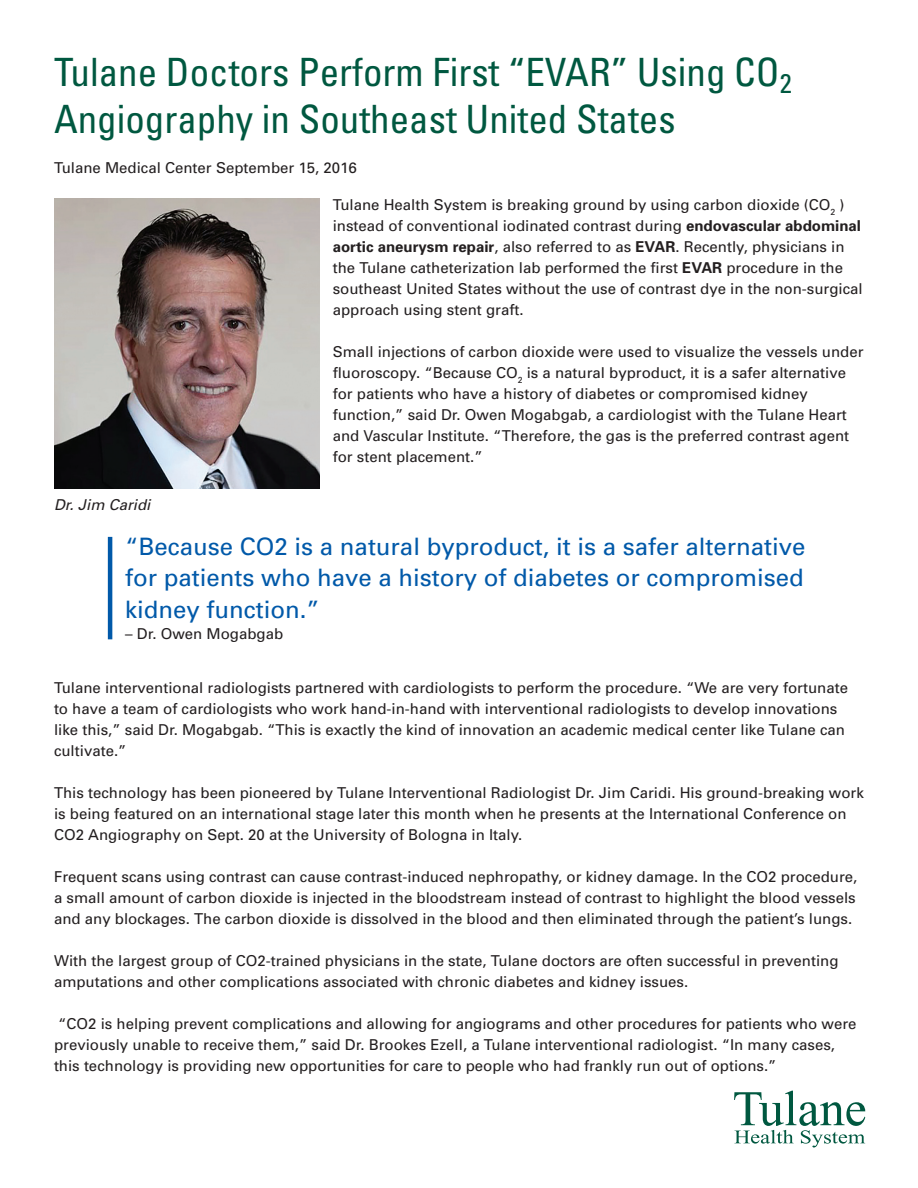
<style>
.page{position:relative;width:918px;height:1188px;background:#fff}
.page>*{position:absolute;margin:0;border:0;box-sizing:border-box;transform-origin:0 0}
.t1{font:condensed 39px/46.8px "Univers";color:#005840}
.t2{font:24px/31.5px "Univers";color:#0159a9;text-align:justify}
.t3{font:15px/21px "Univers";color:#231f20}
.t4{font:italic 15px "Univers";color:#231f20}
.s1{font-weight:700}
</style>
<div class="page">
<img style="left:54px;top:199px;width:265px;height:290px">
<hr style="left:108px;top:537px;width:4px;height:102px;background:#0159a9">
<svg style="left:734px;top:1091px;width:131px;height:57px"></svg>
<p class="t1" style="left:54px;top:47px;width:739px">Tulane Doctors Perform First “EVAR” Using CO<sub>2<br></sub>Angiography in Southeast United States</p>
<p class="t3" style="left:54px;top:158px;width:304px">Tulane Medical Center September 15, 2016</p>
<p class="t3" style="left:333px;top:194px;width:532px">Tulane Health System is breaking ground by using carbon dioxide (CO<sub>2</sub> ) instead of conventional iodinated contrast during <span class="s1">endovascular abdominal aortic aneurysm repair</span>, also referred to as <span class="s1">EVAR</span>. Recently, physicians in the Tulane catheterization lab performed the first <span class="s1">EVAR</span> procedure in the southeast United States without the use of contrast dye in the non-surgical approach using stent graft.</p>
<p class="t3" style="left:333px;top:341px;width:532px">Small injections of carbon dioxide were used to visualize the vessels under fluoroscopy. “Because CO<sub>2</sub> is a natural byproduct, it is a safer alternative for patients who have a history of diabetes or compromised kidney function,” said Dr. Owen Mogabgab, a cardiologist with the Tulane Heart and Vascular Institute. “Therefore, the gas is the preferred contrast agent for stent placement.”</p>
<p class="t4" style="left:54px;top:495px;width:98px">Dr. Jim Caridi</p>
<p class="t2" style="left:125px;top:531px;width:682px">“Because CO2 is a natural byproduct, it is a safer alternative for patients who have a history of diabetes or compromised kidney function.”</p>
<p class="t3" style="left:125px;top:623px;width:160px">– Dr. Owen Mogabgab</p>
<p class="t3" style="left:54px;top:677px;width:796px">Tulane interventional radiologists partnered with cardiologists to perform the procedure. “We are very fortunate to have a team of cardiologists who work hand-in-hand with interventional radiologists to develop innovations like this,” said Dr. Mogabgab. “This is exactly the kind of innovation an academic medical center like Tulane can cultivate.”</p>
<p class="t3" style="left:54px;top:782px;width:811px">This technology has been pioneered by Tulane Interventional Radiologist Dr. Jim Caridi. His ground-breaking work is being featured on an international stage later this month when he presents at the International Conference on<br>CO2 Angiography on Sept. 20 at the University of Bologna in Italy.</p>
<p class="t3" style="left:54px;top:866px;width:805px;text-align:justify">Frequent scans using contrast can cause contrast-induced nephropathy, or kidney damage. In the CO2 procedure, a small amount of carbon dioxide is injected in the bloodstream instead of contrast to highlight the blood vessels and any blockages. The carbon dioxide is dissolved in the blood and then eliminated through the patient’s lungs.</p>
<p class="t3" style="left:54px;top:950px;width:786px">With the largest group of CO2-trained physicians in the state, Tulane doctors are often successful in preventing amputations and other complications associated with chronic diabetes and kidney issues.</p>
<p class="t3" style="left:54px;top:1013px;width:804px">“CO2 is helping prevent complications and allowing for angiograms and other procedures for patients who were previously unable to receive them,” said Dr. Brookes Ezell, a Tulane interventional radiologist. “In many cases, this technology is providing new opportunities for care to people who had frankly run out of options.”</p>
</div>
